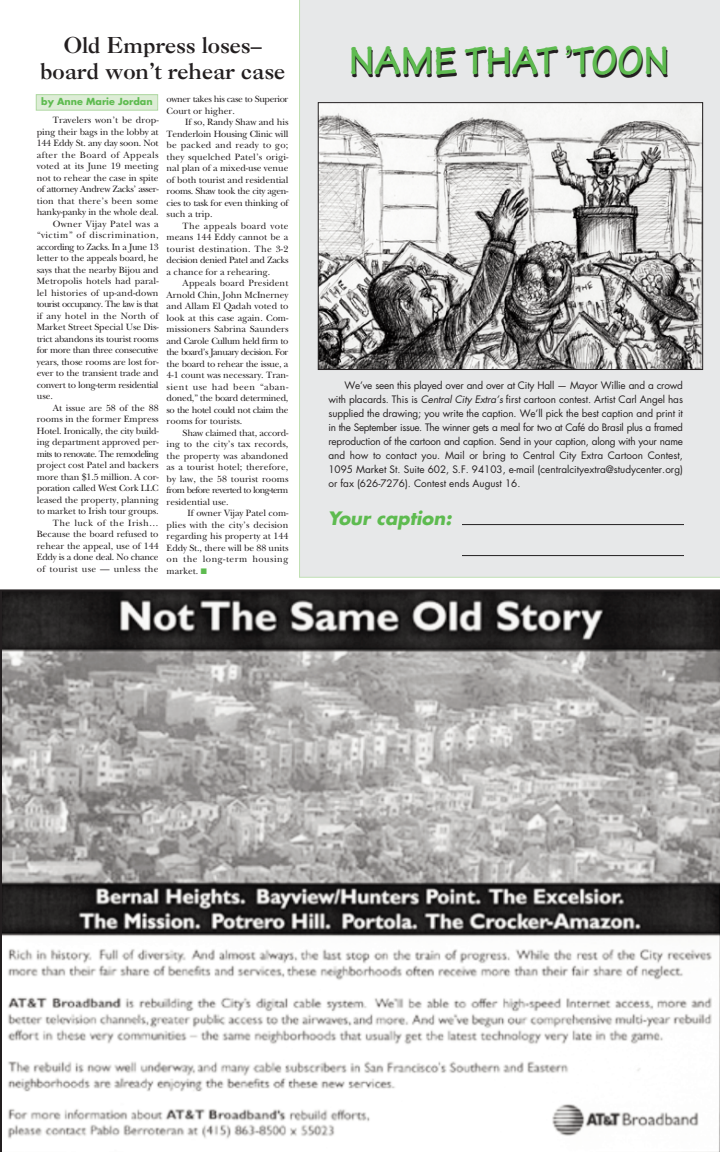
<style>
.page{position:relative;width:720px;height:1152px;background:#fff}
.page>*{position:absolute;margin:0;border:0;box-sizing:border-box;transform-origin:0 0}
.t1{font:700 42px "Tekton Pro";color:#231f20}
.t2{font:22px/26px "Caslon Three";color:#231f20;text-align:center}
.t3{font:italic 700 18px "Futura";color:#5ebb50}
.t4{font:10px/14px "Futura";color:#231f20;text-align:justify}
.t5{font:9.5px/11.5px "New Baskerville";letter-spacing:-.015em;color:#231f20;text-align:justify}
.t6{font:9.5px "New Baskerville";letter-spacing:.015em;color:#231f20}
.t7{font:9.5px/11.5px "New Baskerville";letter-spacing:-.04em;color:#231f20}
.t8{font:9.5px "New Baskerville";letter-spacing:-.045em;color:#231f20}
.t9{font:9.5px "New Baskerville";letter-spacing:-.035em;color:#231f20}
.t10{font:9.5px "New Baskerville";letter-spacing:.005em;color:#231f20}
.t11{font:9.5px "New Baskerville";letter-spacing:.04em;color:#231f20}
.t12{font:9.5px "New Baskerville";letter-spacing:-.06em;color:#231f20}
.t13{font:9.5px "New Baskerville";letter-spacing:-.065em;color:#231f20}
.t14{font:9.5px "New Baskerville";letter-spacing:.05em;color:#231f20}
.t15{font:9.5px "New Baskerville";letter-spacing:.01em;color:#231f20}
.t16{font:9.5px "New Baskerville";letter-spacing:.03em;color:#231f20}
.t17{font:9.5px "New Baskerville";letter-spacing:.025em;color:#231f20}
.t18{font:700 9.5px "Futura";color:#5ebb50}
.s1{color:#5ebb50}
.s2{font-style:italic}
</style>
<div class="page">
<svg style="left:0;top:589px;width:720px;height:563px"></svg>
<div style="left:36px;top:95px;width:121px;height:15px;background:#ddedd6"></div>
<div style="left:36px;top:94px;width:122px;height:16px;border:1px solid #afd8a2"></div>
<div style="left:299px;top:0;width:421px;height:578px;background:#e7e8e9"></div>
<hr style="left:462px;top:524px;width:222px;height:1px;background:#231f20">
<hr style="left:462px;top:555px;width:222px;height:1px;background:#231f20">
<img style="left:320px;top:104px;width:381px;height:264px">
<div style="left:318px;top:102px;width:385px;height:268px;border:1px solid #231f20"></div>
<h2 class="t2" style="left:40px;top:34px;width:246px">Old Empress loses– board won’t rehear case</h2>
<p class="t18" style="left:41px;top:97px;width:113px">by Anne Marie Jordan</p>
<p class="t7" style="left:167px;top:93px;width:123px">owner takes his case to Superior<br>Court or higher.</p>
<p class="t5" style="left:167px;top:116px;width:123px;text-indent:18px">If so, Randy Shaw and his Tenderloin Housing Clinic will be packed and ready to go; they squelched Patel’s origi&shy;nal plan of a mixed-use venue of both tourist and residential rooms. Shaw took the city agen&shy;cies to task for even thinking of such a trip.</p>
<p class="t5" style="left:167px;top:220px;width:123px;text-indent:16px">The appeals board vote means 144 Eddy cannot be a tourist destination. The 3-2 decision denied Patel and Zacks a chance for a rehearing.</p>
<p class="t5" style="left:167px;top:277px;width:123px;text-indent:16px">Appeals board President Arnold Chin, John McInerney and Allam El Qadah voted to look at this case again. Com&shy;missioners Sabrina Saunders and Carole Cullum held firm to the board’s January decision. For the board to rehear the issue, a 4-1 count was necessary. Tran&shy;sient use had been “aban&shy;doned,” the board determined, so the hotel could not claim the rooms for tourists.</p>
<p class="t5" style="left:167px;top:427px;width:123px;text-indent:16px">Shaw claimed that, accord&shy;ing to the city’s tax records, the property was abandoned as a tourist hotel; therefore, by law, the 58 tourist rooms from before reverted to long-term residential use.</p>
<p class="t5" style="left:167px;top:507px;width:123px;text-indent:21px">If owner Vijay Patel com&shy;plies with the city’s decision regarding his property at 144<br>Eddy St., there will be 88 units on the long-term housing market. <span class="s1">■</span></p>
<p class="t10" style="left:53px;top:115px;width:107px">Travelers won’t be drop-</p>
<p class="t5" style="left:37px;top:126px;width:123px">ping their bags in the lobby at</p>
<p class="t5" style="left:37px;top:137px;width:123px">144 Eddy St. any day soon. Not</p>
<p class="t11" style="left:37px;top:149px;width:123px">after the Board of Appeals</p>
<p class="t10" style="left:37px;top:161px;width:123px">voted at its June 19 meeting</p>
<p class="t5" style="left:37px;top:172px;width:123px">not to rehear the case in spite</p>
<p class="t7" style="left:37px;top:183px;width:123px">of attorney Andrew Zacks’ asser-</p>
<p class="t6" style="left:37px;top:195px;width:123px">tion that there’s been some</p>
<p class="t5" style="left:37px;top:206px;width:123px">hanky-panky in the whole deal.</p>
<p class="t17" style="left:53px;top:218px;width:107px">Owner Vijay Patel was a</p>
<p class="t14" style="left:37px;top:230px;width:123px">“victim” of discrimination,</p>
<p class="t8" style="left:37px;top:241px;width:123px">according to Zacks. In a June 13</p>
<p class="t5" style="left:37px;top:252px;width:123px">letter to the appeals board, he</p>
<p class="t5" style="left:37px;top:264px;width:123px">says that the nearby Bijou and</p>
<p class="t15" style="left:37px;top:276px;width:123px">Metropolis hotels had paral-</p>
<p class="t6" style="left:37px;top:287px;width:123px">lel histories of up-and-down</p>
<p class="t12" style="left:37px;top:299px;width:123px">tourist occupancy. The law is that</p>
<p class="t6" style="left:37px;top:310px;width:123px">if any hotel in the North of</p>
<p class="t5" style="left:37px;top:321px;width:123px">Market Street Special Use Dis-</p>
<p class="t5" style="left:37px;top:333px;width:123px">trict abandons its tourist rooms</p>
<p class="t8" style="left:37px;top:345px;width:123px">for more than three consecutive</p>
<p class="t5" style="left:37px;top:356px;width:123px">years, those rooms are lost for-</p>
<p class="t5" style="left:37px;top:367px;width:123px">ever to the transient trade and</p>
<p class="t9" style="left:37px;top:379px;width:123px">convert to long-term residential</p>
<p class="t5" style="left:37px;top:390px;width:18px">use.</p>
<p class="t5" style="left:53px;top:402px;width:107px">At issue are 58 of the 88</p>
<p class="t5" style="left:37px;top:413px;width:123px">rooms in the former Empress</p>
<p class="t5" style="left:37px;top:425px;width:123px">Hotel. Ironically, the city build-</p>
<p class="t5" style="left:37px;top:436px;width:123px">ing department approved per-</p>
<p class="t13" style="left:37px;top:448px;width:123px">mits to renovate. The remodeling</p>
<p class="t5" style="left:37px;top:459px;width:123px">project cost Patel and backers</p>
<p class="t5" style="left:37px;top:471px;width:123px">more than $1.5 million. A cor-</p>
<p class="t5" style="left:37px;top:482px;width:123px">poration called West Cork LLC</p>
<p class="t5" style="left:37px;top:494px;width:123px">leased the property, planning</p>
<p class="t5" style="left:37px;top:505px;width:123px">to market to Irish tour groups.</p>
<p class="t11" style="left:53px;top:517px;width:107px">The luck of the Irish…</p>
<p class="t5" style="left:37px;top:528px;width:123px">Because the board refused to</p>
<p class="t5" style="left:37px;top:540px;width:123px">rehear the appeal, use of 144</p>
<p class="t9" style="left:37px;top:552px;width:123px">Eddy is a done deal. No chance</p>
<p class="t16" style="left:37px;top:563px;width:123px">of tourist use — unless the</p>
<h1 class="t1" style="left:350px;top:49px;width:322px">NAME THAT ’TOON</h1>
<p class="t4" style="left:328px;top:379px;width:356px;text-indent:16px">We’ve seen this played over and over at City Hall — Mayor Willie and a crowd with placards. This is <span class="s2">Central City Extra’s</span> first cartoon contest. Artist Carl Angel has supplied the drawing; you write the caption. We’ll pick the best caption and print it in the September issue. The winner gets a meal for two at Café do Brasil plus a framed reproduction of the cartoon and caption. Send in your caption, along with your name and how to contact you. Mail or bring to Central City Extra Cartoon Contest, 1095 Market St. Suite 602, S.F. 94103, e-mail (centralcityextra@studycenter.org) or fax (626-7276). Contest ends August 16.</p>
<h3 class="t3" style="left:328px;top:510px;width:125px">Your caption:</h3>
</div>
